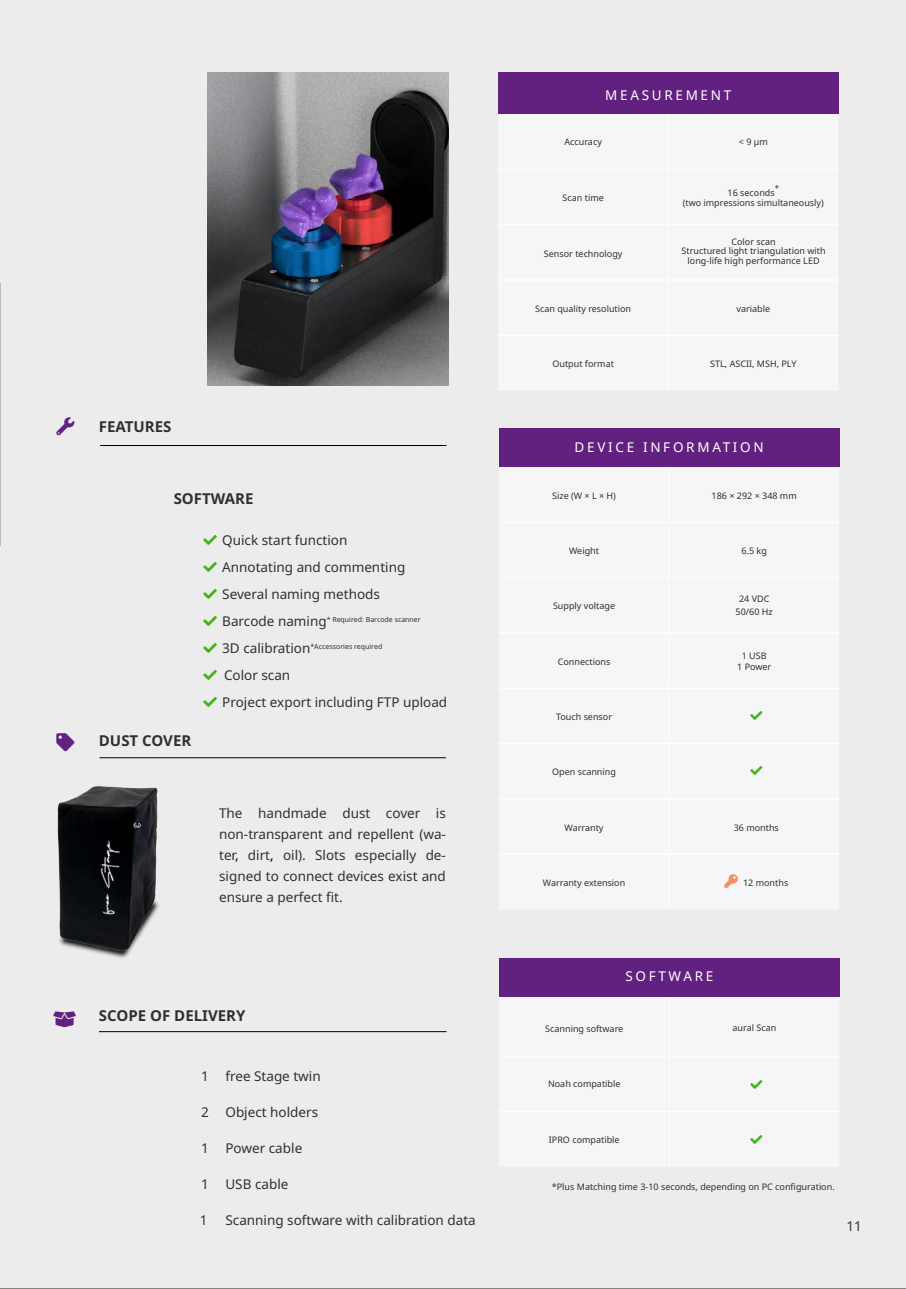
<style>
.page{position:relative;width:906px;height:1289px;background:#fff}
.page>*{position:absolute;margin:0;border:0;box-sizing:border-box;transform-origin:0 0}
.t1{font:700 15px "Noto Sans";color:#30302f}
.t2{font:13.5px/21px "Noto Sans";color:#30302f}
.t3{font:13.5px "Noto Sans";letter-spacing:.2em;color:#fff}
.t4{font:9px/9px "Noto Sans";color:#30302f;text-align:center}
.t5{font:7.8px "Noto Sans";color:#30302f}
.t6{font:7.05px "Noto Sans";color:#30302f}
.s1{font-size:13.5px}
.s2{color:#000}
</style>
<div class="page">
<div style="left:0;top:0;width:906px;height:1288px;background:#ececec"></div>
<hr style="left:0;top:283px;width:1px;height:262px;background:#4d4d4c">
<hr style="left:99px;top:1031px;width:347px;height:1px;background:#000">
<hr style="left:100px;top:445px;width:346px;height:1px;background:#000">
<div style="left:498px;top:72px;width:340px;height:42px;background:#622181"></div>
<div style="left:498px;top:114px;width:340px;height:276px;background:#f6f5f7"></div>
<hr style="left:668px;top:114px;width:1px;height:55px;background:#fff">
<hr style="left:498px;top:169px;width:170px;height:1px;background:#fff">
<hr style="left:668px;top:169px;width:170px;height:1px;background:#fff">
<hr style="left:668px;top:170px;width:1px;height:54px;background:#fff">
<hr style="left:498px;top:224px;width:170px;height:1px;background:#fff">
<hr style="left:668px;top:224px;width:170px;height:1px;background:#fff">
<hr style="left:668px;top:225px;width:1px;height:54px;background:#fff">
<hr style="left:498px;top:279px;width:170px;height:2px;background:#fff">
<hr style="left:668px;top:279px;width:170px;height:2px;background:#fff">
<hr style="left:498px;top:334px;width:170px;height:2px;background:#fff">
<hr style="left:668px;top:334px;width:170px;height:2px;background:#fff">
<hr style="left:668px;top:281px;width:1px;height:53px;background:#fff">
<hr style="left:668px;top:336px;width:1px;height:54px;background:#fff">
<div style="left:499px;top:428px;width:340px;height:39px;background:#622181"></div>
<div style="left:499px;top:467px;width:340px;height:442px;background:#f6f5f7"></div>
<hr style="left:668px;top:467px;width:1px;height:54px;background:#fff">
<hr style="left:499px;top:521px;width:170px;height:2px;background:#fff">
<hr style="left:669px;top:521px;width:170px;height:2px;background:#fff">
<hr style="left:668px;top:523px;width:1px;height:54px;background:#fff">
<hr style="left:499px;top:577px;width:170px;height:1px;background:#fff">
<hr style="left:669px;top:577px;width:170px;height:1px;background:#fff">
<hr style="left:668px;top:578px;width:1px;height:54px;background:#fff">
<hr style="left:668px;top:633px;width:1px;height:54px;background:#fff">
<hr style="left:668px;top:689px;width:1px;height:53px;background:#fff">
<hr style="left:668px;top:744px;width:1px;height:54px;background:#fff">
<hr style="left:668px;top:799px;width:1px;height:54px;background:#fff">
<hr style="left:668px;top:854px;width:1px;height:55px;background:#fff">
<hr style="left:499px;top:632px;width:170px;height:1px;background:#fff">
<hr style="left:669px;top:632px;width:170px;height:1px;background:#fff">
<hr style="left:499px;top:687px;width:170px;height:2px;background:#fff">
<hr style="left:669px;top:687px;width:170px;height:2px;background:#fff">
<hr style="left:499px;top:742px;width:170px;height:2px;background:#fff">
<hr style="left:669px;top:742px;width:170px;height:2px;background:#fff">
<hr style="left:499px;top:798px;width:170px;height:1px;background:#fff">
<hr style="left:669px;top:798px;width:170px;height:1px;background:#fff">
<hr style="left:499px;top:853px;width:170px;height:1px;background:#fff">
<hr style="left:669px;top:853px;width:170px;height:1px;background:#fff">
<div style="left:499px;top:958px;width:340px;height:38px;background:#622181"></div>
<div style="left:499px;top:996px;width:340px;height:170px;background:#f6f5f7"></div>
<hr style="left:669px;top:996px;width:1px;height:59px;background:#fff">
<hr style="left:499px;top:1055px;width:170px;height:1px;background:#fff">
<hr style="left:669px;top:1055px;width:170px;height:1px;background:#fff">
<hr style="left:669px;top:1056px;width:1px;height:54px;background:#fff">
<hr style="left:499px;top:1110px;width:170px;height:2px;background:#fff">
<hr style="left:669px;top:1110px;width:170px;height:2px;background:#fff">
<hr style="left:669px;top:1112px;width:1px;height:54px;background:#fff">
<img style="left:208px;top:72px;width:240px;height:313px">
<hr style="left:99px;top:757px;width:347px;height:1px;background:#000">
<img style="left:39px;top:777px;width:127px;height:186px">
<svg style="left:203px;top:535px;width:14px;height:10px"></svg>
<svg style="left:203px;top:562px;width:14px;height:10px"></svg>
<svg style="left:203px;top:589px;width:14px;height:10px"></svg>
<svg style="left:203px;top:616px;width:14px;height:10px"></svg>
<svg style="left:203px;top:643px;width:14px;height:10px"></svg>
<svg style="left:203px;top:670px;width:14px;height:10px"></svg>
<svg style="left:203px;top:697px;width:14px;height:10px"></svg>
<svg style="left:750px;top:711px;width:12px;height:9px"></svg>
<svg style="left:750px;top:766px;width:12px;height:9px"></svg>
<svg style="left:724px;top:874px;width:14px;height:13px"></svg>
<svg style="left:750px;top:1079px;width:12px;height:9px"></svg>
<svg style="left:750px;top:1135px;width:12px;height:9px"></svg>
<svg style="left:54px;top:1011px;width:22px;height:15px"></svg>
<svg style="left:56px;top:417px;width:19px;height:18px"></svg>
<svg style="left:56px;top:733px;width:18px;height:18px"></svg>
<h1 class="t1" style="left:99px;top:418px;width:74px">FEATURES</h1>
<h1 class="t1" style="left:174px;top:489px;width:81px">SOFTWARE</h1>
<h2 class="t2" style="left:222px;top:527px;width:185px;line-height:27px">Quick start function<br>Annotating and commenting<br>Several naming methods</h2>
<p class="t6" style="left:222px;top:615px;width:200px"><span class="s1">Barcode naming</span>* Required: Barcode scanner</p>
<p class="t6" style="left:222px;top:642px;width:162px"><span class="s1">3D calibration</span>*Accessories required</p>
<h2 class="t2" style="left:222px;top:662px;width:226px;line-height:27px">Color scan<br>Project export including FTP upload</h2>
<h1 class="t1" style="left:99px;top:732px;width:94px">DUST COVER</h1>
<h2 class="t2" style="left:219px;top:802px;width:228px;text-align:justify">The handmade dust cover is non-transparent and repellent (wa&shy;ter<span class="s2">,</span> dirt<span class="s2">,</span> oil). Slots especially de&shy;signed to connect devices exist and ensure a perfect fit.</h2>
<h1 class="t1" style="left:99px;top:1007px;width:148px">SCOPE OF DELIVERY</h1>
<h2 class="t2" style="left:201px;top:1065px;width:121px">1 free Stage twin</h2>
<h2 class="t2" style="left:201px;top:1101px;width:118px">2 Object holders</h2>
<h2 class="t2" style="left:201px;top:1137px;width:103px">1 Power cable</h2>
<h2 class="t2" style="left:201px;top:1173px;width:89px">1 USB cable</h2>
<h2 class="t2" style="left:200px;top:1209px;width:9px">1</h2>
<h2 class="t2" style="left:225px;top:1209px;width:252px">Scanning software with calibration data</h2>
<h2 class="t3" style="left:605px;top:88px;width:128px">MEASUREMENT</h2>
<p class="t4" style="left:564px;top:137px;width:39px">Accuracy</p>
<p class="t4" style="left:739px;top:137px;width:30px">&lt; 9 µm</p>
<p class="t4" style="left:562px;top:194px;width:43px">Scan time</p>
<p class="t4" style="left:544px;top:249px;width:80px">Sensor technology</p>
<p class="t5" style="left:775px;top:184px;width:6px">*</p>
<p class="t4" style="left:683px;top:199px;width:143px">(two impressions simultaneously)</p>
<p class="t4" style="left:727px;top:188px;width:49px">16 seconds</p>
<p class="t4" style="left:681px;top:237px;width:145px">Color scan<br>Structured light triangulation with</p>
<p class="t4" style="left:687px;top:257px;width:133px">long-life high performance LED</p>
<p class="t4" style="left:535px;top:304px;width:98px">Scan quality resolution</p>
<p class="t4" style="left:736px;top:304px;width:35px">variable</p>
<p class="t4" style="left:552px;top:359px;width:63px">Output format</p>
<p class="t4" style="left:710px;top:359px;width:88px">STL, ASCII, MSH, PLY</p>
<h2 class="t3" style="left:574px;top:439px;width:191px">DEVICE INFORMATION</h2>
<p class="t4" style="left:552px;top:491px;width:65px">Size (W × L × H)</p>
<p class="t4" style="left:711px;top:491px;width:87px">186 × 292 × 348 mm</p>
<p class="t4" style="left:569px;top:546px;width:31px">Weight</p>
<p class="t4" style="left:741px;top:546px;width:27px">6.5 kg</p>
<p class="t4" style="left:553px;top:602px;width:64px">Supply voltage</p>
<p class="t4" style="left:735px;top:591px;width:39px;line-height:13.5px">24 VDC<br>50/60 Hz</p>
<p class="t4" style="left:558px;top:657px;width:54px">Connections</p>
<p class="t4" style="left:737px;top:651px;width:36px;line-height:10.8px">1 USB<br>1 Power</p>
<p class="t4" style="left:556px;top:712px;width:58px">Touch sensor</p>
<p class="t4" style="left:552px;top:767px;width:65px">Open scanning</p>
<p class="t4" style="left:564px;top:823px;width:40px">Warranty</p>
<p class="t4" style="left:733px;top:823px;width:47px">36 months</p>
<p class="t4" style="left:543px;top:878px;width:84px">Warranty extension</p>
<p class="t4" style="left:743px;top:878px;width:47px">12 months</p>
<h2 class="t3" style="left:625px;top:968px;width:89px">SOFTWARE</h2>
<p class="t4" style="left:545px;top:1024px;width:80px">Scanning software</p>
<p class="t4" style="left:732px;top:1023px;width:45px">aural Scan</p>
<p class="t4" style="left:548px;top:1078px;width:74px">Noah compatible</p>
<p class="t4" style="left:549px;top:1135px;width:72px">IPRO compatible</p>
<p class="t4" style="left:552px;top:1181px;width:284px">*Plus Matching time 3-10 seconds, depending on PC configuration.</p>
<h2 class="t2" style="left:846px;top:1215px;width:17px">11</h2>
</div>
